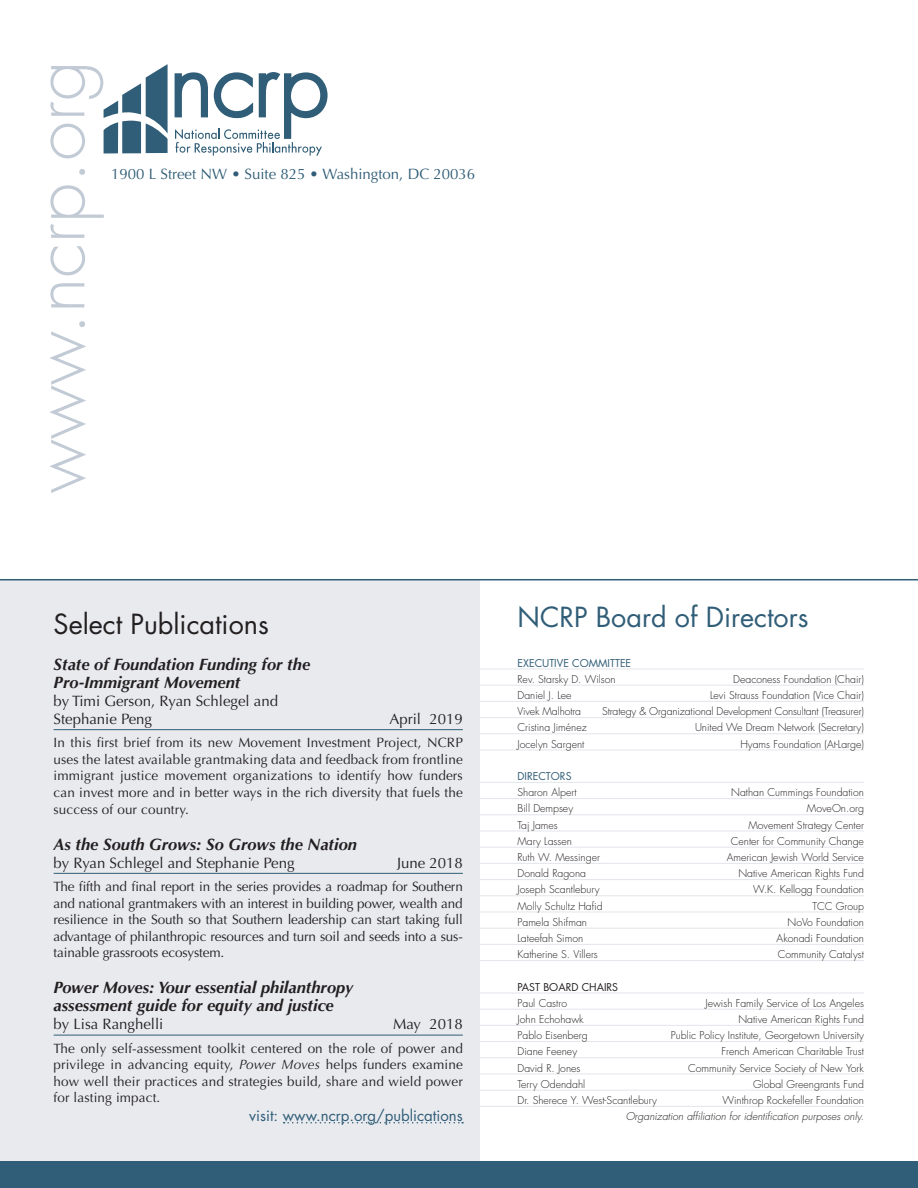
<style>
.page{position:relative;width:918px;height:1188px;background:#fff}
.page>*{position:absolute;margin:0;border:0;box-sizing:border-box;transform-origin:0 0}
.t1{font:300 72px "Futura";color:#c2cbd5}
.t2{font:27px "Futura";color:#305d77}
.t3{font:27px "Futura";color:#231f20}
.t4{font:italic 700 16.5px/18px "Optima";color:#231f20}
.t5{font:15px/18px "Optima";color:#231f20}
.t6{font:15px "Optima";color:#305d77}
.t7{font:15px "Futura";color:#305d77}
.t8{font:13.5px/16.5px "Optima";letter-spacing:.01em;color:#231f20;text-align:justify}
.t9{font:300 10.5px "Futura";color:#231f20}
.t10{font:italic 300 10.5px "Futura";color:#231f20}
.t11{font:10.5px "Futura";color:#305d77}
.t12{font:10.5px "Futura";color:#231f20}
.s1{font-style:italic}
</style>
<div class="page">
<hr style="left:462px;top:669px;width:402px;height:1px;background:#e2e5ea">
<hr style="left:462px;top:685px;width:402px;height:1px;background:#e2e5ea">
<hr style="left:462px;top:701px;width:402px;height:1px;background:#e2e5ea">
<hr style="left:462px;top:717px;width:402px;height:1px;background:#e2e5ea">
<hr style="left:462px;top:734px;width:402px;height:1px;background:#e2e5ea">
<hr style="left:462px;top:750px;width:402px;height:1px;background:#e2e5ea">
<hr style="left:462px;top:782px;width:402px;height:1px;background:#e2e5ea">
<hr style="left:462px;top:798px;width:402px;height:1px;background:#e2e5ea">
<hr style="left:462px;top:815px;width:402px;height:1px;background:#e2e5ea">
<hr style="left:462px;top:831px;width:402px;height:1px;background:#e2e5ea">
<hr style="left:462px;top:847px;width:402px;height:1px;background:#e2e5ea">
<hr style="left:462px;top:863px;width:402px;height:1px;background:#e2e5ea">
<hr style="left:462px;top:879px;width:402px;height:1px;background:#e2e5ea">
<hr style="left:462px;top:896px;width:402px;height:1px;background:#e2e5ea">
<hr style="left:462px;top:912px;width:402px;height:1px;background:#e2e5ea">
<hr style="left:462px;top:928px;width:402px;height:1px;background:#e2e5ea">
<hr style="left:462px;top:944px;width:402px;height:1px;background:#e2e5ea">
<hr style="left:462px;top:960px;width:402px;height:1px;background:#e2e5ea">
<hr style="left:462px;top:993px;width:402px;height:1px;background:#e2e5ea">
<hr style="left:462px;top:1009px;width:402px;height:1px;background:#e2e5ea">
<hr style="left:462px;top:1025px;width:402px;height:1px;background:#e2e5ea">
<hr style="left:462px;top:1041px;width:402px;height:1px;background:#e2e5ea">
<hr style="left:462px;top:1058px;width:402px;height:1px;background:#e2e5ea">
<hr style="left:462px;top:1074px;width:402px;height:1px;background:#e2e5ea">
<hr style="left:462px;top:1090px;width:402px;height:1px;background:#e2e5ea">
<hr style="left:462px;top:1106px;width:402px;height:1px;background:#e2e5ea">
<svg style="left:104px;top:64px;width:224px;height:92px"></svg>
<div style="left:0;top:579px;width:479px;height:587px;background:#e8eaee"></div>
<div style="left:0;top:1161px;width:918px;height:27px;background:#305d77"></div>
<hr style="left:0;top:579px;width:918px;height:1px;background:#305d77">
<hr style="left:54px;top:729px;width:409px;height:1px;background:#305d77">
<hr style="left:54px;top:873px;width:409px;height:1px;background:#305d77">
<hr style="left:54px;top:1035px;width:409px;height:1px;background:#305d77">
<svg style="left:284px;top:1122px;width:179px;height:2px"></svg>
<p class="t1" style="left:14px;top:493px;width:434px;rotate:-90deg">www.ncrp.org</p>
<p class="t6" style="left:111px;top:165px;width:365px">1900 L Street NW • Suite 825 • Washington, DC 20036</p>
<p class="t3" style="left:54px;top:607px;width:217px">Select Publications</p>
<p class="t4" style="left:54px;top:655px;width:258px">State of Foundation Funding for the<br>Pro-Immigrant Movement</p>
<p class="t5" style="left:54px;top:692px;width:226px">by Timi Gerson, Ryan Schlegel and<br>Stephanie Peng</p>
<p class="t5" style="left:389px;top:710px;width:75px">April 2019</p>
<p class="t8" style="left:54px;top:735px;width:411px">In this first brief from its new Movement Investment Project, NCRP uses the latest available grantmaking data and feedback from frontline immigrant justice movement organizations to identify how funders can invest more and in better ways in the rich diversity that fuels the success of our country.</p>
<p class="t4" style="left:54px;top:835px;width:305px">As the South Grows: So Grows the Nation</p>
<p class="t5" style="left:54px;top:854px;width:243px">by Ryan Schlegel and Stephanie Peng</p>
<p class="t5" style="left:397px;top:854px;width:67px">June 2018</p>
<p class="t8" style="left:54px;top:878px;width:411px">The fifth and final report in the series provides a roadmap for Southern and national grantmakers with an interest in building power, wealth and resilience in the South so that Southern leadership can start taking full advantage of philanthropic resources and turn soil and seeds into a sus&shy;tainable grassroots ecosystem.</p>
<p class="t4" style="left:54px;top:979px;width:301px">Power Moves: Your essential philanthropy assessment guide for equity and justice</p>
<p class="t5" style="left:54px;top:1016px;width:111px">by Lisa Ranghelli</p>
<p class="t5" style="left:393px;top:1016px;width:71px">May 2018</p>
<p class="t8" style="left:54px;top:1040px;width:411px">The only self-assessment toolkit centered on the role of power and privilege in advancing equity, <span class="s1">Power Moves</span> helps funders examine how well their practices and strategies build, share and wield power for lasting impact.</p>
<p class="t7" style="left:249px;top:1105px;width:215px">visit: www.ncrp.org/publications</p>
<p class="t2" style="left:518px;top:600px;width:293px">NCRP Board of Directors</p>
<p class="t11" style="left:518px;top:656px;width:115px">EXECUTIVE COMMITTEE</p>
<p class="t9" style="left:518px;top:673px;width:100px">Rev. Starsky D. Wilson</p>
<p class="t9" style="left:733px;top:673px;width:132px">Deaconess Foundation (Chair)</p>
<p class="t9" style="left:518px;top:689px;width:55px">Daniel J. Lee</p>
<p class="t9" style="left:710px;top:689px;width:155px">Levi Strauss Foundation (Vice Chair)</p>
<p class="t9" style="left:518px;top:705px;width:65px">Vivek Malhotra</p>
<p class="t9" style="left:602px;top:705px;width:263px">Strategy &amp; Organizational Development Consultant (Treasurer)</p>
<p class="t9" style="left:518px;top:721px;width:71px">Cristina Jiménez</p>
<p class="t9" style="left:695px;top:721px;width:170px">United We Dream Network (Secretary)</p>
<p class="t9" style="left:518px;top:737px;width:68px">Jocelyn Sargent</p>
<p class="t9" style="left:740px;top:737px;width:125px">Hyams Foundation (At-Large)</p>
<p class="t11" style="left:518px;top:769px;width:56px">DIRECTORS</p>
<p class="t9" style="left:518px;top:786px;width:61px">Sharon Alpert</p>
<p class="t9" style="left:731px;top:786px;width:134px">Nathan Cummings Foundation</p>
<p class="t9" style="left:518px;top:802px;width:57px">Bill Dempsey</p>
<p class="t9" style="left:807px;top:802px;width:59px">MoveOn.org</p>
<p class="t9" style="left:518px;top:818px;width:42px">Taj James</p>
<p class="t9" style="left:748px;top:818px;width:117px">Movement Strategy Center</p>
<p class="t9" style="left:518px;top:835px;width:56px">Mary Lassen</p>
<p class="t9" style="left:731px;top:835px;width:135px">Center for Community Change</p>
<p class="t9" style="left:518px;top:851px;width:84px">Ruth W. Messinger</p>
<p class="t9" style="left:727px;top:851px;width:139px">American Jewish World Service</p>
<p class="t9" style="left:518px;top:867px;width:70px">Donald Ragona</p>
<p class="t9" style="left:738px;top:867px;width:127px">Native American Rights Fund</p>
<p class="t9" style="left:518px;top:883px;width:83px">Joseph Scantlebury</p>
<p class="t9" style="left:753px;top:883px;width:112px">W.K. Kellogg Foundation</p>
<p class="t9" style="left:518px;top:899px;width:87px">Molly Schultz Hafid</p>
<p class="t9" style="left:812px;top:899px;width:53px">TCC Group</p>
<p class="t9" style="left:518px;top:916px;width:71px">Pamela Shifman</p>
<p class="t9" style="left:788px;top:916px;width:78px">NoVo Foundation</p>
<p class="t9" style="left:518px;top:932px;width:67px">Lateefah Simon</p>
<p class="t9" style="left:777px;top:932px;width:89px">Akonadi Foundation</p>
<p class="t9" style="left:518px;top:948px;width:82px">Katherine S. Villers</p>
<p class="t9" style="left:778px;top:948px;width:88px">Community Catalyst</p>
<p class="t12" style="left:518px;top:980px;width:102px">PAST BOARD CHAIRS</p>
<p class="t9" style="left:518px;top:997px;width:51px">Paul Castro</p>
<p class="t9" style="left:705px;top:997px;width:160px">Jewish Family Service of Los Angeles</p>
<p class="t9" style="left:518px;top:1013px;width:68px">John Echohawk</p>
<p class="t9" style="left:738px;top:1013px;width:127px">Native American Rights Fund</p>
<p class="t9" style="left:518px;top:1029px;width:72px">Pablo Eisenberg</p>
<p class="t9" style="left:671px;top:1029px;width:195px">Public Policy Institute, Georgetown University</p>
<p class="t9" style="left:518px;top:1045px;width:61px">Diane Feeney</p>
<p class="t9" style="left:721px;top:1045px;width:144px">French American Charitable Trust</p>
<p class="t9" style="left:518px;top:1061px;width:64px">David R. Jones</p>
<p class="t9" style="left:688px;top:1061px;width:177px">Community Service Society of New York</p>
<p class="t9" style="left:518px;top:1078px;width:69px">Terry Odendahl</p>
<p class="t9" style="left:753px;top:1078px;width:112px">Global Greengrants Fund</p>
<p class="t9" style="left:518px;top:1094px;width:141px">Dr. Sherece Y. West-Scantlebury</p>
<p class="t9" style="left:723px;top:1094px;width:143px">Winthrop Rockefeller Foundation</p>
<p class="t10" style="left:626px;top:1110px;width:240px">Organization affiliation for identification purposes only.</p>
</div>
